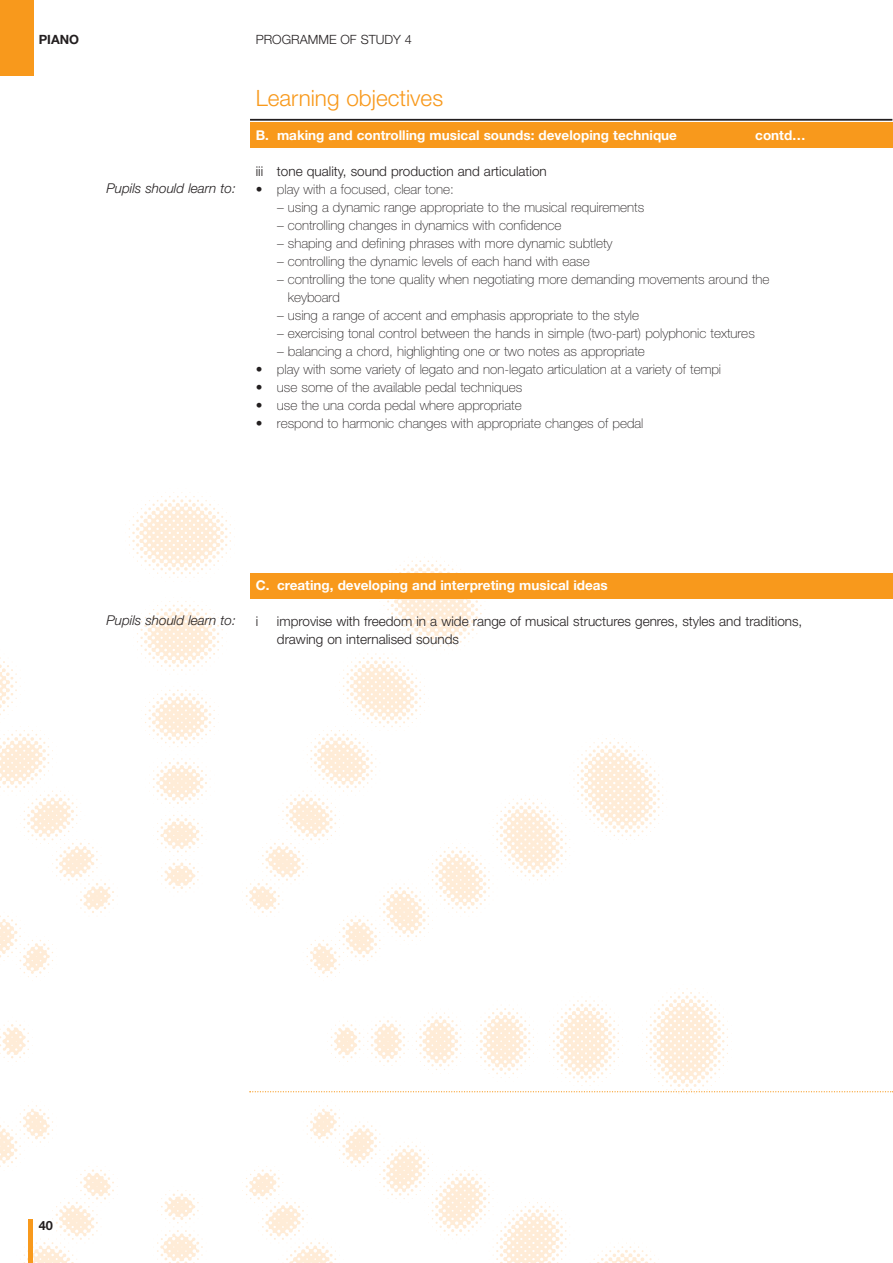
<style>
.page{position:relative;width:893px;height:1263px;background:#fff}
.page>*{position:absolute;margin:0;border:0;box-sizing:border-box;transform-origin:0 0}
.t1{font:300 22.5px "Helvetica Neue";color:#f8991c}
.t2{font:100 13.5px/18px "Helvetica Neue";color:#231f20}
.t3{font:300 13.5px/18px "Helvetica Neue";color:#231f20}
.t4{font:700 13.5px "Helvetica Neue";color:#fff}
.t5{font:italic 300 13.5px "Helvetica Neue";color:#231f20}
.t6{font:300 12.75px "Helvetica Neue";color:#231f20}
.t7{font:700 12.75px "Helvetica Neue";color:#231f20}
</style>
<div class="page">
<img style="left:0;top:492px;width:794px;height:771px">
<div style="left:250px;top:122px;width:642px;height:26px;background:#f8991c"></div>
<div style="left:250px;top:573px;width:642px;height:26px;background:#f8991c"></div>
<div style="left:0;top:0;width:33px;height:76px;background:#f8991c"></div>
<hr style="left:29px;top:1219px;width:4px;height:44px;background:#f8991c">
<hr style="left:250px;top:119px;width:642px;height:2px;background:#231f20">
<svg style="left:249px;top:1091px;width:643px;height:1px"></svg>
<p class="t7" style="left:39px;top:35px;width:42px">PIANO</p>
<p class="t5" style="left:106px;top:183px;width:131px">Pupils should learn to:</p>
<p class="t6" style="left:256px;top:35px;width:158px">PROGRAMME OF STUDY 4</p>
<h1 class="t1" style="left:256px;top:90px;width:189px">Learning objectives</h1>
<p class="t4" style="left:256px;top:130px;width:423px">B. making and controlling musical sounds: developing technique</p>
<p class="t4" style="left:755px;top:130px;width:52px">contd…</p>
<p class="t3" style="left:256px;top:163px;width:292px">iii tone quality, sound production and articulation</p>
<p class="t2" style="left:256px;top:181px;width:199px">• play with a focused, clear tone:</p>
<p class="t2" style="left:277px;top:199px;width:368px">– using a dynamic range appropriate to the musical requirements</p>
<p class="t2" style="left:277px;top:217px;width:286px">– controlling changes in dynamics with confidence</p>
<p class="t2" style="left:277px;top:235px;width:337px">– shaping and defining phrases with more dynamic subtlety</p>
<p class="t2" style="left:277px;top:253px;width:314px">– controlling the dynamic levels of each hand with ease</p>
<p class="t2" style="left:288px;top:271px;width:483px;text-indent:-11px">– controlling the tone quality when negotiating more demanding movements around the keyboard</p>
<p class="t2" style="left:277px;top:307px;width:363px">– using a range of accent and emphasis appropriate to the style</p>
<p class="t2" style="left:277px;top:325px;width:479px">– exercising tonal control between the hands in simple (two-part) polyphonic textures</p>
<p class="t2" style="left:277px;top:343px;width:369px">– balancing a chord, highlighting one or two notes as appropriate</p>
<p class="t2" style="left:256px;top:361px;width:467px">• play with some variety of legato and non-legato articulation at a variety of tempi</p>
<p class="t2" style="left:256px;top:379px;width:268px">• use some of the available pedal techniques</p>
<p class="t2" style="left:256px;top:397px;width:267px">• use the una corda pedal where appropriate</p>
<p class="t2" style="left:256px;top:415px;width:389px">• respond to harmonic changes with appropriate changes of pedal</p>
<p class="t5" style="left:106px;top:615px;width:131px">Pupils should learn to:</p>
<p class="t4" style="left:256px;top:580px;width:353px">C. creating, developing and interpreting musical ideas</p>
<p class="t3" style="left:256px;top:613px;width:4px">i</p>
<p class="t3" style="left:277px;top:613px;width:527px">improvise with freedom in a wide range of musical structures genres, styles and traditions, drawing on internalised sounds</p>
<p class="t7" style="left:39px;top:1221px;width:16px">40</p>
</div>
